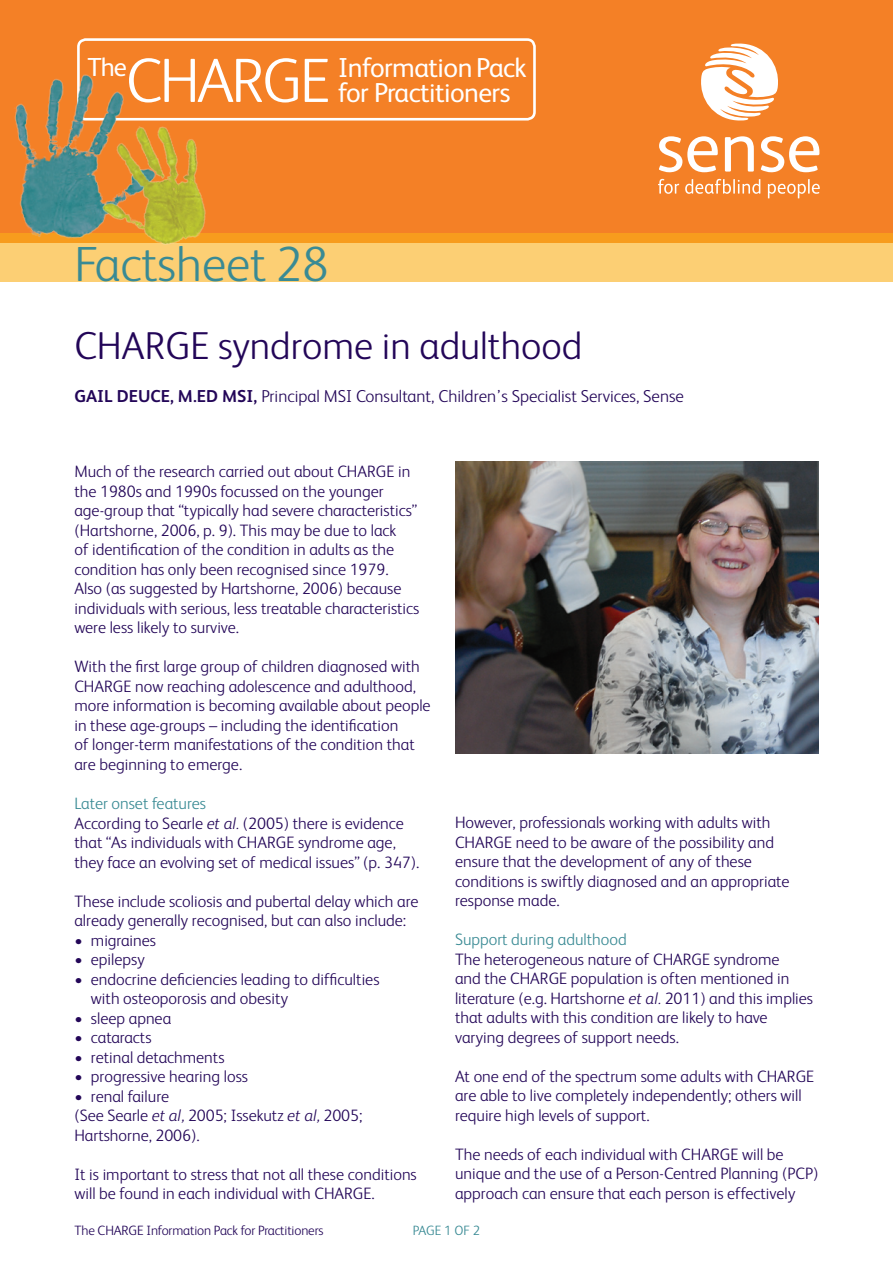
<style>
.page{position:relative;width:893px;height:1263px;background:#fff}
.page>*{position:absolute;margin:0;border:0;box-sizing:border-box;transform-origin:0 0}
.t1{font:300 62.7px "FS Albert";letter-spacing:-.04em;color:#fff}
.t2{font:300 49.5px "FS Albert";color:#398a94}
.t3{font:300 39px "FS Albert";color:#230658}
.t4{font:27.45px "FS Albert";letter-spacing:-.02em;color:#fff}
.t5{font:26.1px "FS Albert";color:#fff}
.t6{font:300 17.25px "FS Albert";color:#230658}
.t7{font:300 16.5px/19.5px "FS Albert";color:#230658}
.t8{font:300 16.5px "FS Albert";color:#398a94}
.t9{font:300 13.5px "FS Albert";letter-spacing:-.01em;color:#230658}
.t10{font:300 13.5px "FS Albert";letter-spacing:-.015em;color:#398a94}
.s1{font-weight:700}
.s2{font-style:italic}
</style>
<div class="page">
<div style="left:0;top:0;width:893px;height:242px;background:#f48026"></div>
<svg style="left:0;top:233px;width:893px;height:49px;background:#fbc564"></svg>
<svg style="left:659px;top:136px;width:59px;height:36px"></svg>
<svg style="left:725px;top:136px;width:29px;height:36px"></svg>
<svg style="left:761px;top:136px;width:58px;height:36px"></svg>
<svg style="left:701px;top:44px;width:77px;height:77px"></svg>
<svg style="left:658px;top:179px;width:21px;height:15px"></svg>
<svg style="left:685px;top:179px;width:75px;height:15px"></svg>
<svg style="left:768px;top:179px;width:52px;height:19px"></svg>
<div style="left:77px;top:38px;width:459px;height:83px;border:3px solid #fff;border-radius:7px"></div>
<img style="left:0;top:64px;width:124px;height:191px">
<img style="left:81px;top:110px;width:146px;height:155px">
<img style="left:455px;top:461px;width:364px;height:293px">
<p class="t5" style="left:87px;top:53px;width:41px">The</p>
<p class="t1" style="left:126px;top:45px;width:206px">CHARGE</p>
<p class="t4" style="left:338px;top:52px;width:190px">Information Pack</p>
<p class="t4" style="left:338px;top:77px;width:174px">for Practitioners</p>
<p class="t2" style="left:74px;top:236px;width:256px">Factsheet 28</p>
<p class="t3" style="left:74px;top:323px;width:509px">CHARGE syndrome in adulthood</p>
<p class="t6" style="left:74px;top:386px;width:611px"><span class="s1">GAIL DEUCE, M.ED MSI,</span> Principal MSI Consultant, Children’s Specialist Services, Sense</p>
<p class="t7" style="left:74px;top:462px;width:346px">Much of the research carried out about CHARGE in the 1980s and 1990s focussed on the younger age-group that “typically had severe characteristics” (Hartshorne, 2006, p. 9). This may be due to lack<br>of identification of the condition in adults as the condition has only been recognised since 1979.<br>Also (as suggested by Hartshorne, 2006) because individuals with serious, less treatable characteristics were less likely to survive.</p>
<p class="t7" style="left:74px;top:657px;width:358px">With the first large group of children diagnosed with CHARGE now reaching adolescence and adulthood, more information is becoming available about people in these age-groups – including the identification<br>of longer-term manifestations of the condition that are beginning to emerge.</p>
<p class="t8" style="left:74px;top:794px;width:133px">Later onset features</p>
<p class="t7" style="left:74px;top:813px;width:346px">According to Searle <span class="s2">et al.</span> (2005) there is evidence that “As individuals with CHARGE syndrome age, they face an evolving set of medical issues” (p. 347).</p>
<p class="t7" style="left:74px;top:891px;width:346px">These include scoliosis and pubertal delay which are already generally recognised, but can also include:</p>
<p class="t7" style="left:74px;top:930px;width:83px">• migraines</p>
<p class="t7" style="left:74px;top:949px;width:72px">• epilepsy</p>
<p class="t7" style="left:91px;top:969px;width:290px;text-indent:-16px">• endocrine deficiencies leading to difficulties with osteoporosis and obesity</p>
<p class="t7" style="left:74px;top:1008px;width:98px">• sleep apnea</p>
<p class="t7" style="left:74px;top:1027px;width:79px">• cataracts</p>
<p class="t7" style="left:74px;top:1047px;width:152px">• retinal detachments</p>
<p class="t7" style="left:74px;top:1066px;width:175px">• progressive hearing loss</p>
<p class="t7" style="left:74px;top:1086px;width:96px">• renal failure</p>
<p class="t7" style="left:74px;top:1105px;width:290px">(See Searle <span class="s2">et al,</span> 2005; Issekutz <span class="s2">et al,</span> 2005;<br>Hartshorne, 2006).</p>
<p class="t7" style="left:74px;top:1164px;width:344px">It is important to stress that not all these conditions will be found in each individual with CHARGE.</p>
<p class="t7" style="left:455px;top:813px;width:336px">However, professionals working with adults with CHARGE need to be aware of the possibility and ensure that the development of any of these conditions is swiftly diagnosed and an appropriate response made.</p>
<p class="t8" style="left:455px;top:930px;width:173px">Support during adulthood</p>
<p class="t7" style="left:455px;top:949px;width:360px">The heterogeneous nature of CHARGE syndrome<br>and the CHARGE population is often mentioned in literature (e.g. Hartshorne <span class="s2">et al.</span> 2011) and this implies that adults with this condition are likely to have varying degrees of support needs.</p>
<p class="t7" style="left:455px;top:1066px;width:361px">At one end of the spectrum some adults with CHARGE are able to live completely independently; others will require high levels of support.</p>
<p class="t7" style="left:455px;top:1144px;width:365px">The needs of each individual with CHARGE will be unique and the use of a Person-Centred Planning (PCP) approach can ensure that each person is effectively</p>
<p class="t9" style="left:74px;top:1222px;width:251px">The CHARGE Information Pack for Practitioners</p>
<p class="t10" style="left:413px;top:1222px;width:69px">PAGE 1 OF 2</p>
</div>
